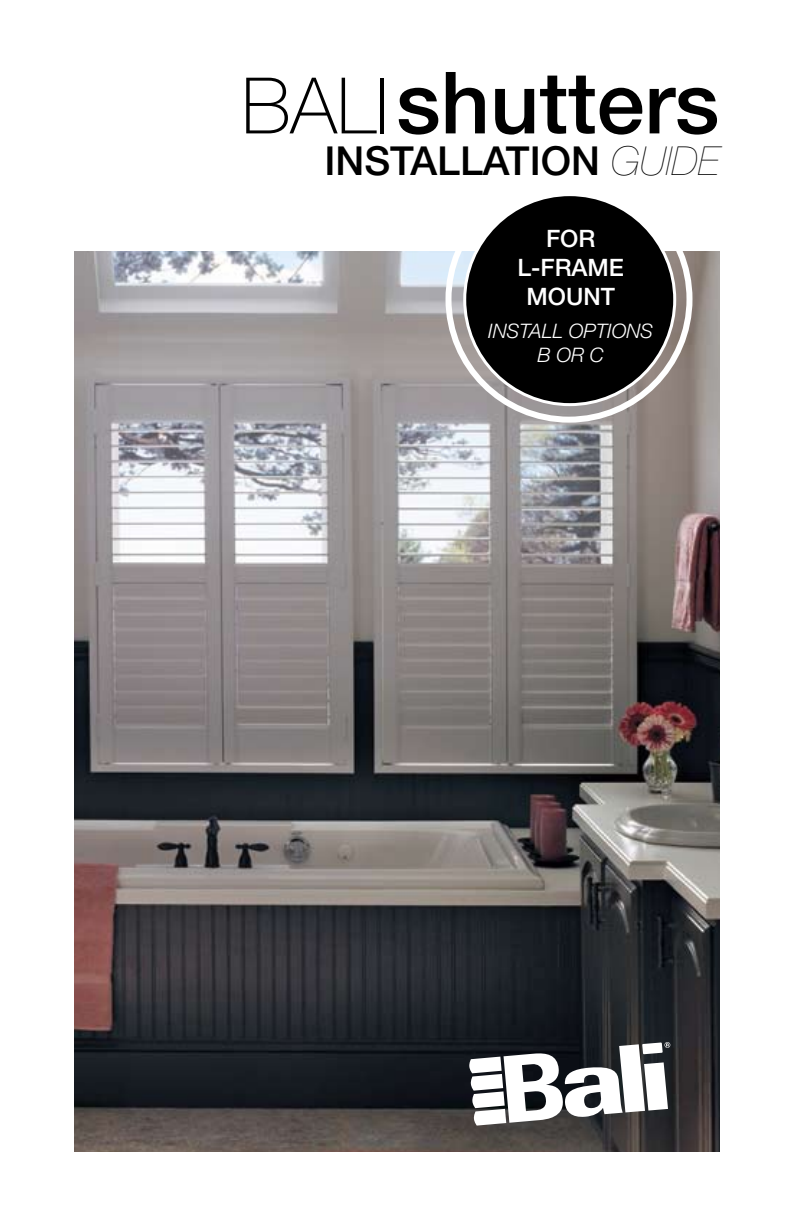
<style>
.page{position:relative;width:792px;height:1224px;background:#fff}
.page>*{position:absolute;margin:0;border:0;box-sizing:border-box;transform-origin:0 0}
.t1{font:500 86px "Helvetica Neue LT Std";color:#000}
.t2{font:500 40px "Helvetica Neue LT Std";color:#000}
.t3{font:500 24px/28.8px "Helvetica Neue LT Std";color:#fff;text-align:center}
.t4{font:italic 300 20px/24px "Helvetica Neue LT Std";color:#fff;text-align:center}
.s1{font-weight:100;font-size:78px}
.s2{font-weight:200;font-style:italic}
</style>
<div class="page">
<img style="left:74px;top:252px;width:646px;height:900px">
<div style="left:446px;top:176px;width:246px;height:247px;border:6px solid #fff;border-radius:50%"></div>
<div style="left:465px;top:195px;width:210px;height:210px;background:#000;border-radius:50%"></div>
<svg style="left:469px;top:1042px;width:201px;height:84px"></svg>
<h1 class="t1" style="left:241px;top:52px;width:480px"><span class="s1">Bali</span>shutters</h1>
<h2 class="t2" style="left:324px;top:137px;width:396px">INSTALLATION <span class="s2">guide</span></h2>
<p class="t3" style="left:517px;top:224px;width:108px">FOR<br>L-FRAME<br>MOUNT</p>
<p class="t4" style="left:488px;top:318px;width:166px">INSTALL OPTIONS<br>B OR C</p>
</div>
